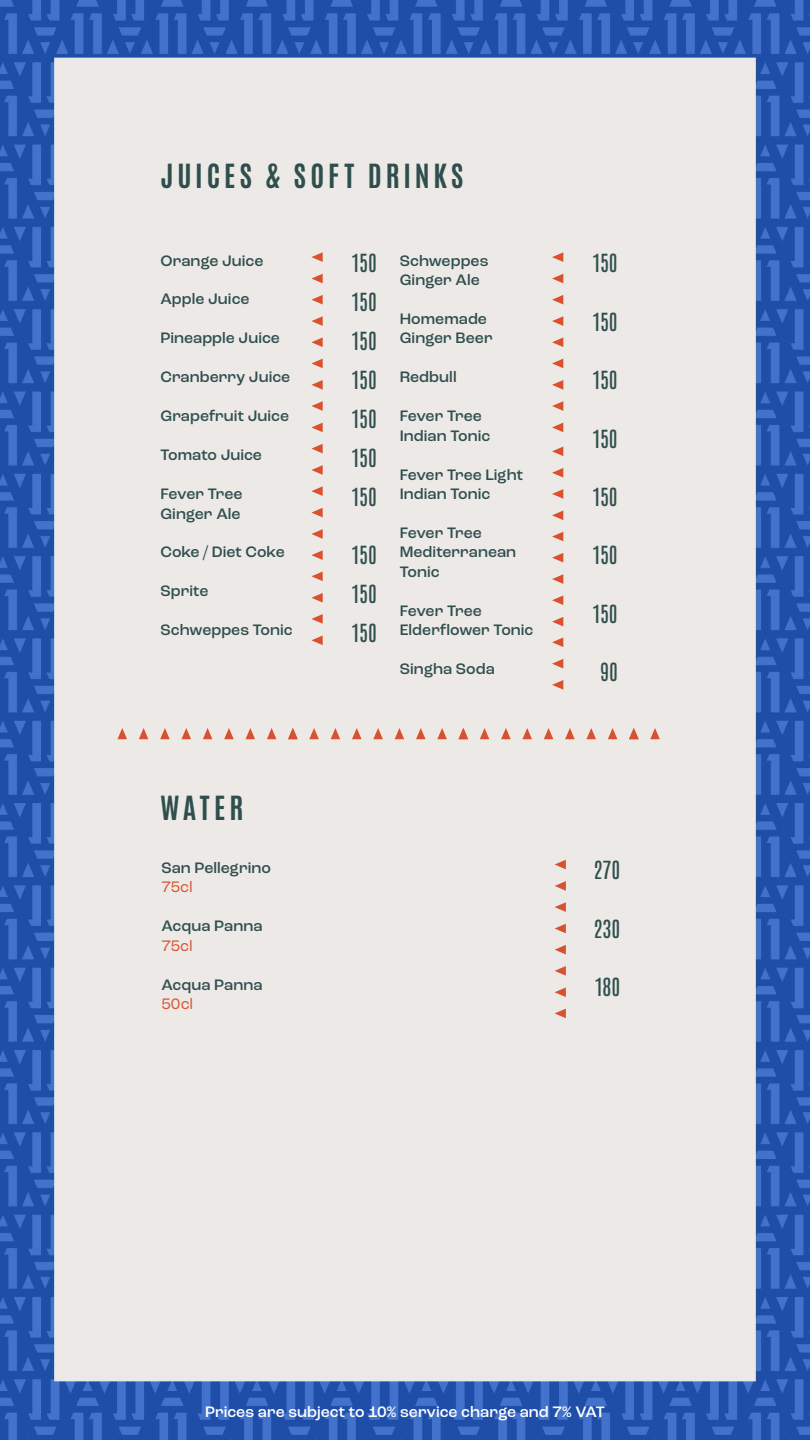
<style>
.page{position:relative;width:810px;height:1440px;background:#fff}
.page>*{position:absolute;margin:0;border:0;box-sizing:border-box;transform-origin:0 0}
.t1{font:700 28.35px "Antonio";letter-spacing:.135em;color:#2f4f4e}
.t2{font:21.23px/38.9px "Antonio";color:#2f4f4e;text-align:justify}
.t3{font:500 15.9px/19.5px "Roc Grotesk";color:#2f4f4e}
.t4{font:500 15.9px "Roc Grotesk";color:#fff}
.t5{font:15.9px "Roc Grotesk";letter-spacing:-.005em;color:#d9522f}
</style>
<div class="page">
<img style="left:0;top:0;width:810px;height:1439px">
<svg style="left:117px;top:728px;width:10px;height:11px"></svg>
<svg style="left:139px;top:728px;width:9px;height:11px"></svg>
<svg style="left:160px;top:728px;width:10px;height:11px"></svg>
<svg style="left:181px;top:728px;width:10px;height:11px"></svg>
<svg style="left:203px;top:728px;width:9px;height:11px"></svg>
<svg style="left:224px;top:728px;width:10px;height:11px"></svg>
<svg style="left:246px;top:728px;width:9px;height:11px"></svg>
<svg style="left:267px;top:728px;width:9px;height:11px"></svg>
<svg style="left:288px;top:728px;width:10px;height:11px"></svg>
<svg style="left:309px;top:728px;width:10px;height:11px"></svg>
<svg style="left:331px;top:728px;width:9px;height:11px"></svg>
<svg style="left:352px;top:728px;width:10px;height:11px"></svg>
<svg style="left:373px;top:728px;width:10px;height:11px"></svg>
<svg style="left:395px;top:728px;width:9px;height:11px"></svg>
<svg style="left:416px;top:728px;width:10px;height:11px"></svg>
<svg style="left:437px;top:728px;width:10px;height:11px"></svg>
<svg style="left:458px;top:728px;width:10px;height:11px"></svg>
<svg style="left:480px;top:728px;width:9px;height:11px"></svg>
<svg style="left:501px;top:728px;width:10px;height:11px"></svg>
<svg style="left:522px;top:728px;width:10px;height:11px"></svg>
<svg style="left:544px;top:728px;width:9px;height:11px"></svg>
<svg style="left:565px;top:728px;width:10px;height:11px"></svg>
<svg style="left:586px;top:728px;width:10px;height:11px"></svg>
<svg style="left:608px;top:728px;width:9px;height:11px"></svg>
<svg style="left:629px;top:728px;width:10px;height:11px"></svg>
<svg style="left:650px;top:728px;width:10px;height:11px"></svg>
<svg style="left:311px;top:316px;width:12px;height:10px"></svg>
<svg style="left:311px;top:295px;width:12px;height:10px"></svg>
<svg style="left:311px;top:274px;width:12px;height:9px"></svg>
<svg style="left:311px;top:252px;width:12px;height:10px"></svg>
<svg style="left:311px;top:380px;width:12px;height:10px"></svg>
<svg style="left:311px;top:359px;width:12px;height:9px"></svg>
<svg style="left:311px;top:337px;width:12px;height:10px"></svg>
<svg style="left:311px;top:423px;width:12px;height:9px"></svg>
<svg style="left:311px;top:401px;width:12px;height:10px"></svg>
<svg style="left:311px;top:465px;width:12px;height:10px"></svg>
<svg style="left:311px;top:444px;width:12px;height:9px"></svg>
<svg style="left:311px;top:508px;width:12px;height:9px"></svg>
<svg style="left:311px;top:486px;width:12px;height:10px"></svg>
<svg style="left:311px;top:529px;width:12px;height:10px"></svg>
<svg style="left:311px;top:550px;width:12px;height:10px"></svg>
<svg style="left:311px;top:572px;width:12px;height:9px"></svg>
<svg style="left:311px;top:593px;width:12px;height:10px"></svg>
<svg style="left:311px;top:636px;width:12px;height:9px"></svg>
<svg style="left:311px;top:614px;width:12px;height:10px"></svg>
<svg style="left:552px;top:316px;width:11px;height:10px"></svg>
<svg style="left:552px;top:295px;width:11px;height:10px"></svg>
<svg style="left:552px;top:274px;width:11px;height:9px"></svg>
<svg style="left:552px;top:252px;width:11px;height:10px"></svg>
<svg style="left:552px;top:380px;width:11px;height:10px"></svg>
<svg style="left:552px;top:359px;width:11px;height:9px"></svg>
<svg style="left:552px;top:337px;width:11px;height:10px"></svg>
<svg style="left:552px;top:423px;width:11px;height:9px"></svg>
<svg style="left:552px;top:401px;width:11px;height:10px"></svg>
<svg style="left:552px;top:511px;width:11px;height:9px"></svg>
<svg style="left:552px;top:489px;width:11px;height:10px"></svg>
<svg style="left:552px;top:468px;width:11px;height:10px"></svg>
<svg style="left:552px;top:447px;width:11px;height:9px"></svg>
<svg style="left:552px;top:574px;width:11px;height:10px"></svg>
<svg style="left:552px;top:553px;width:11px;height:9px"></svg>
<svg style="left:552px;top:532px;width:11px;height:9px"></svg>
<svg style="left:552px;top:617px;width:11px;height:9px"></svg>
<svg style="left:552px;top:595px;width:11px;height:10px"></svg>
<svg style="left:552px;top:659px;width:11px;height:9px"></svg>
<svg style="left:552px;top:637px;width:11px;height:10px"></svg>
<svg style="left:552px;top:680px;width:11px;height:10px"></svg>
<svg style="left:555px;top:924px;width:11px;height:9px"></svg>
<svg style="left:555px;top:902px;width:11px;height:10px"></svg>
<svg style="left:555px;top:881px;width:11px;height:10px"></svg>
<svg style="left:555px;top:860px;width:11px;height:9px"></svg>
<svg style="left:555px;top:987px;width:11px;height:10px"></svg>
<svg style="left:555px;top:966px;width:11px;height:10px"></svg>
<svg style="left:555px;top:945px;width:11px;height:10px"></svg>
<svg style="left:555px;top:1009px;width:11px;height:9px"></svg>
<h1 class="t1" style="left:160px;top:156px;width:304px">JUICES &amp; SOFT DRINKS</h1>
<p class="t3" style="left:160px;top:251px;width:104px">Orange Juice</p>
<p class="t3" style="left:160px;top:290px;width:91px">Apple Juice</p>
<p class="t3" style="left:160px;top:329px;width:121px">Pineapple Juice</p>
<p class="t3" style="left:160px;top:367px;width:131px">Cranberry Juice</p>
<p class="t3" style="left:160px;top:406px;width:130px">Grapefruit Juice</p>
<p class="t3" style="left:160px;top:445px;width:103px">Tomato Juice</p>
<p class="t3" style="left:160px;top:484px;width:83px">Fever Tree<br>Ginger Ale</p>
<p class="t3" style="left:160px;top:543px;width:126px">Coke / Diet Coke</p>
<p class="t3" style="left:160px;top:582px;width:49px">Sprite</p>
<p class="t3" style="left:160px;top:620px;width:134px">Schweppes Tonic</p>
<h1 class="t1" style="left:160px;top:788px;width:84px">WATER</h1>
<p class="t3" style="left:161px;top:858px;width:111px">San Pellegrino</p>
<p class="t5" style="left:161px;top:878px;width:33px">75cl</p>
<p class="t3" style="left:161px;top:916px;width:103px">Acqua Panna</p>
<p class="t5" style="left:161px;top:936px;width:33px">75cl</p>
<p class="t3" style="left:161px;top:975px;width:103px">Acqua Panna</p>
<p class="t5" style="left:161px;top:994px;width:33px">50cl</p>
<h2 class="t2" style="left:351px;top:244px;width:27px">150<br>150<br>150<br>150<br>150<br>150<br>150</h2>
<h2 class="t2" style="left:351px;top:536px;width:27px">150<br>150<br>150</h2>
<p class="t3" style="left:400px;top:251px;width:90px">Schweppes<br>Ginger Ale</p>
<p class="t3" style="left:400px;top:309px;width:94px">Homemade<br>Ginger Beer</p>
<p class="t3" style="left:400px;top:367px;width:58px">Redbull</p>
<p class="t3" style="left:400px;top:406px;width:92px">Fever Tree<br>Indian Tonic</p>
<p class="t3" style="left:400px;top:465px;width:125px">Fever Tree Light<br>Indian Tonic</p>
<p class="t3" style="left:400px;top:523px;width:118px">Fever Tree<br>Mediterranean<br>Tonic</p>
<p class="t3" style="left:400px;top:601px;width:135px">Fever Tree<br>Elderflower Tonic</p>
<p class="t3" style="left:400px;top:659px;width:97px">Singha Soda</p>
<h2 class="t2" style="left:592px;top:244px;width:27px">150</h2>
<h2 class="t2" style="left:592px;top:303px;width:27px">150</h2>
<h2 class="t2" style="left:592px;top:361px;width:27px">150</h2>
<h2 class="t2" style="left:592px;top:419px;width:27px">150</h2>
<h2 class="t2" style="left:592px;top:478px;width:27px">150</h2>
<h2 class="t2" style="left:592px;top:536px;width:27px">150</h2>
<h2 class="t2" style="left:592px;top:595px;width:27px">150</h2>
<h2 class="t2" style="left:600px;top:653px;width:19px">90</h2>
<h2 class="t2" style="left:594px;top:851px;width:28px">270</h2>
<h2 class="t2" style="left:594px;top:910px;width:28px">230</h2>
<h2 class="t2" style="left:594px;top:968px;width:27px">180</h2>
<p class="t4" style="left:205px;top:1402px;width:401px">Prices are subject to 10% service charge and 7% VAT</p>
</div>
